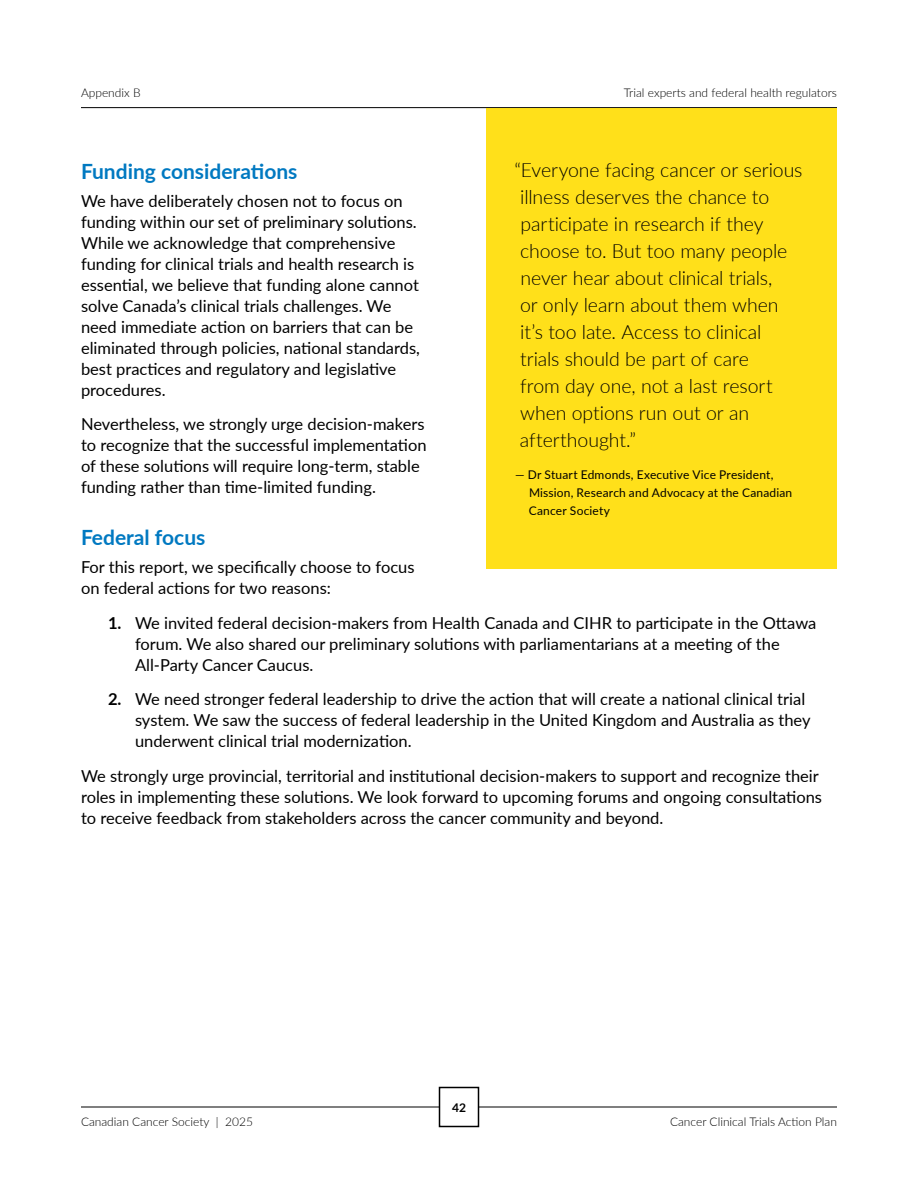
<style>
.page{position:relative;width:918px;height:1188px;background:#fff}
.page>*{position:absolute;margin:0;border:0;box-sizing:border-box;transform-origin:0 0}
.H2_-__Lato_Blue{font:700 21px "Lato";color:#0079c1}
.t1{font:300 19.5px/27px "Lato";letter-spacing:-.005em;color:#000}
.Body{font:16.5px/21px "Lato";color:#000}
.t2{font:300 12px "Lato";color:#000}
.t3{font:12px/18px "Lato";letter-spacing:.015em;color:#000}
.t4{font:700 12px "Lato";color:#000}
.s1{font-weight:700}
</style>
<div class="page">
<hr style="left:81px;top:107px;width:756px;height:1px;background:#000">
<div style="left:486px;top:108px;width:351px;height:460px;background:#ffe01a"></div>
<hr style="left:81px;top:1107px;width:756px;height:1px;background:#000">
<div style="left:440px;top:1088px;width:38px;height:38px;background:#fff"></div>
<div style="left:439px;top:1087px;width:40px;height:40px;border:2px solid #000"></div>
<p class="t2" style="left:81px;top:84px;width:61px">Appendix B</p>
<p class="t2" style="left:624px;top:84px;width:215px">Trial experts and federal health regulators</p>
<p class="t1" style="left:514px;top:156px;width:290px">“Everyone facing cancer or serious illness deserves the chance to participate in research if they choose to. But too many people never hear about clinical trials,<br>or only learn about them when<br>it’s too late. Access to clinical<br>trials should be part of care<br>from day one, not a last resort when options run out or an afterthought.”</p>
<p class="t3" style="left:529px;top:465px;width:265px;text-indent:-14px">— Dr Stuart Edmonds, Executive Vice President,<br>Mission, Research and Advocacy at the Canadian<br>Cancer Society</p>
<h2 class="H2_-__Lato_Blue" style="left:81px;top:156px;width:218px">Funding considerations</h2>
<p class="Body" style="left:81px;top:189px;width:340px">We have deliberately chosen not to focus on funding within our set of preliminary solutions.<br>While we acknowledge that comprehensive funding for clinical trials and health research is essential, we believe that funding alone cannot solve Canada’s clinical trials challenges. We need immediate action on barriers that can be eliminated through policies, national standards, best practices and regulatory and legislative procedures.</p>
<p class="Body" style="left:81px;top:413px;width:347px">Nevertheless, we strongly urge decision-makers to recognize that the successful implementation of these solutions will require long-term, stable funding rather than time-limited funding.</p>
<h2 class="H2_-__Lato_Blue" style="left:81px;top:522px;width:126px">Federal focus</h2>
<p class="Body" style="left:81px;top:556px;width:335px">For this report, we specifically choose to focus on federal actions for two reasons:</p>
<p class="Body" style="left:135px;top:611px;width:683px;text-indent:-27px"><span class="s1">1.</span> We invited federal decision-makers from Health Canada and CIHR to participate in the Ottawa forum. We also shared our preliminary solutions with parliamentarians at a meeting of the<br>All-Party Cancer Caucus.</p>
<p class="Body" style="left:135px;top:688px;width:677px;text-indent:-27px"><span class="s1">2.</span> We need stronger federal leadership to drive the action that will create a national clinical trial system. We saw the success of federal leadership in the United Kingdom and Australia as they underwent clinical trial modernization.</p>
<p class="Body" style="left:81px;top:764px;width:743px">We strongly urge provincial, territorial and institutional decision-makers to support and recognize their roles in implementing these solutions. We look forward to upcoming forums and ongoing consultations to receive feedback from stakeholders across the cancer community and beyond.</p>
<p class="t4" style="left:452px;top:1099px;width:15px">42</p>
<p class="t2" style="left:81px;top:1113px;width:174px">Canadian Cancer Society | 2025</p>
<p class="t2" style="left:670px;top:1113px;width:168px">Cancer Clinical Trials Action Plan</p>
</div>
